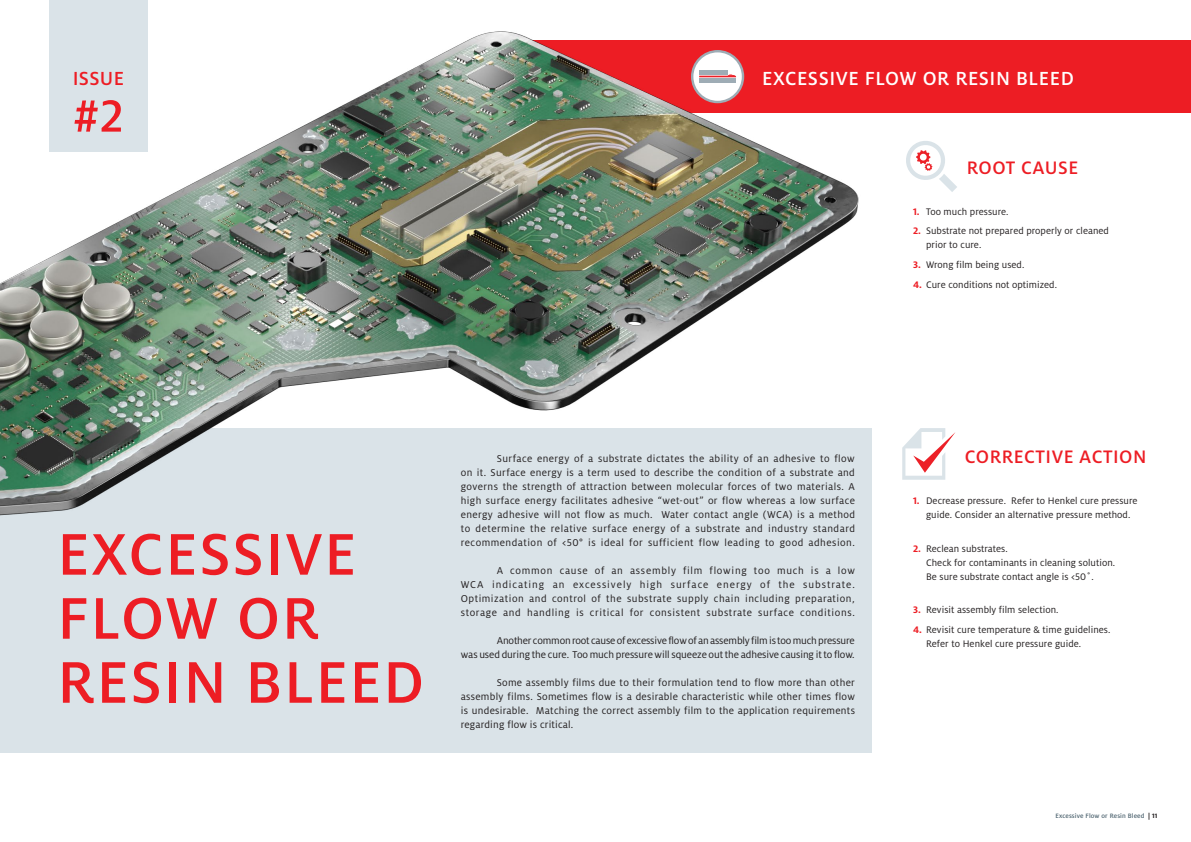
<style>
.page{position:relative;width:1191px;height:842px;background:#fff}
.page>*{position:absolute;margin:0;border:0;box-sizing:border-box;transform-origin:0 0}
.t1{font:500 65px/64px "Henkel Milo";letter-spacing:.025em;color:#ed1d24}
.t2{font:500 50px "Henkel Milo";color:#ed1d24}
.t3{font:500 21px "Henkel Milo";letter-spacing:.025em;color:#fff}
.t4{font:500 21px "Henkel Milo";letter-spacing:.015em;color:#ed1d24}
.t5{font:500 20px "Henkel Milo";letter-spacing:.025em;color:#ed1d24}
.t6{font:11px/14px "Henkel Milo";letter-spacing:.01em;color:#231f20;text-align:justify}
.t7{font:11px/14px "Henkel Milo";letter-spacing:-.015em;color:#231f20;text-align:right}
.t8{font:10.5px/14px "Henkel Milo";letter-spacing:.005em;color:#231f20}
.t9{font:500 7px "Henkel Milo";letter-spacing:.015em;color:#4e6470}
.s1{font-weight:700;color:#ed1d24}
.s2{font-weight:700;color:#231f20}
</style>
<div class="page">
<div style="left:500px;top:40px;width:691px;height:73px;background:#ed1d24"></div>
<div style="left:0;top:428px;width:595px;height:325px;background:#dae3e8"></div>
<img style="left:0;top:22px;width:859px;height:494px">
<div style="left:444px;top:428px;width:428px;height:325px;background:#dae3e8"></div>
<div style="left:49px;top:0;width:98px;height:152px;background:#dae3e8"></div>
<svg style="left:691px;top:50px;width:53px;height:53px"></svg>
<svg style="left:906px;top:141px;width:51px;height:51px"></svg>
<svg style="left:902px;top:428px;width:53px;height:52px"></svg>
<h3 class="t4" style="left:73px;top:67px;width:53px">ISSUE</h3>
<h2 class="t2" style="left:73px;top:88px;width:51px">#2</h2>
<h3 class="t3" style="left:762px;top:67px;width:313px">EXCESSIVE FLOW OR RESIN BLEED</h3>
<h3 class="t5" style="left:966px;top:156px;width:113px">ROOT CAUSE</h3>
<p class="t8" style="left:913px;top:204px;width:97px"><span class="s1">1.</span> Too much pressure.</p>
<p class="t8" style="left:926px;top:224px;width:184px;text-indent:-13px"><span class="s1">2.</span> Substrate not prepared properly or cleaned prior to cure.</p>
<p class="t8" style="left:913px;top:258px;width:113px"><span class="s1">3.</span> Wrong film being used.</p>
<p class="t8" style="left:913px;top:277px;width:145px"><span class="s1">4.</span> Cure conditions not optimized.</p>
<h1 class="t1" style="left:57px;top:523px;width:368px">EXCESSIVE<br>FLOW OR<br>RESIN BLEED</h1>
<p class="t6" style="left:461px;top:451px;width:396px;text-indent:36px">Surface energy of a substrate dictates the ability of an adhesive to flow on it. Surface energy is a term used to describe the condition of a substrate and governs the strength of attraction between molecular forces of two materials. A high surface energy facilitates adhesive “wet-out” or flow whereas a low surface energy adhesive will not flow as much. Water contact angle (WCA) is a method to determine the relative surface energy of a substrate and industry standard recommendation of &lt;50° is ideal for sufficient flow leading to good adhesion.</p>
<p class="t6" style="left:461px;top:563px;width:396px;text-indent:36px">A common cause of an assembly film flowing too much is a low WCA indicating an excessively high surface energy of the substrate.<br>Optimization and control of the substrate supply chain including preparation, storage and handling is critical for consistent substrate surface conditions.</p>
<p class="t7" style="left:461px;top:633px;width:395px">Another common root cause of excessive flow of an assembly film is too much pressure<br>was used during the cure. Too much pressure will squeeze out the adhesive causing it to flow.</p>
<p class="t6" style="left:461px;top:675px;width:396px;text-indent:36px">Some assembly films due to their formulation tend to flow more than other assembly films. Sometimes flow is a desirable characteristic while other times flow is undesirable. Matching the correct assembly film to the application requirements regarding flow is critical.</p>
<h3 class="t5" style="left:965px;top:445px;width:183px">CORRECTIVE ACTION</h3>
<p class="t8" style="left:913px;top:494px;width:226px;text-align:center"><span class="s1">1.</span> Decrease pressure. Refer to Henkel cure pressure guide. Consider an alternative pressure method.</p>
<p class="t8" style="left:926px;top:541px;width:191px;text-indent:-13px"><span class="s1">2.</span> Reclean substrates.<br>Check for contaminants in cleaning solution.<br>Be sure substrate contact angle is &lt;50˚.</p>
<p class="t8" style="left:913px;top:603px;width:147px"><span class="s1">3.</span> Revisit assembly film selection.</p>
<p class="t8" style="left:926px;top:623px;width:186px;text-indent:-13px"><span class="s1">4.</span> Revisit cure temperature &amp; time guidelines.<br>Refer to Henkel cure pressure guide.</p>
<p class="t9" style="left:1055px;top:812px;width:103px">Excessive Flow or Resin Bleed <span class="s2">| 11</span></p>
</div>
